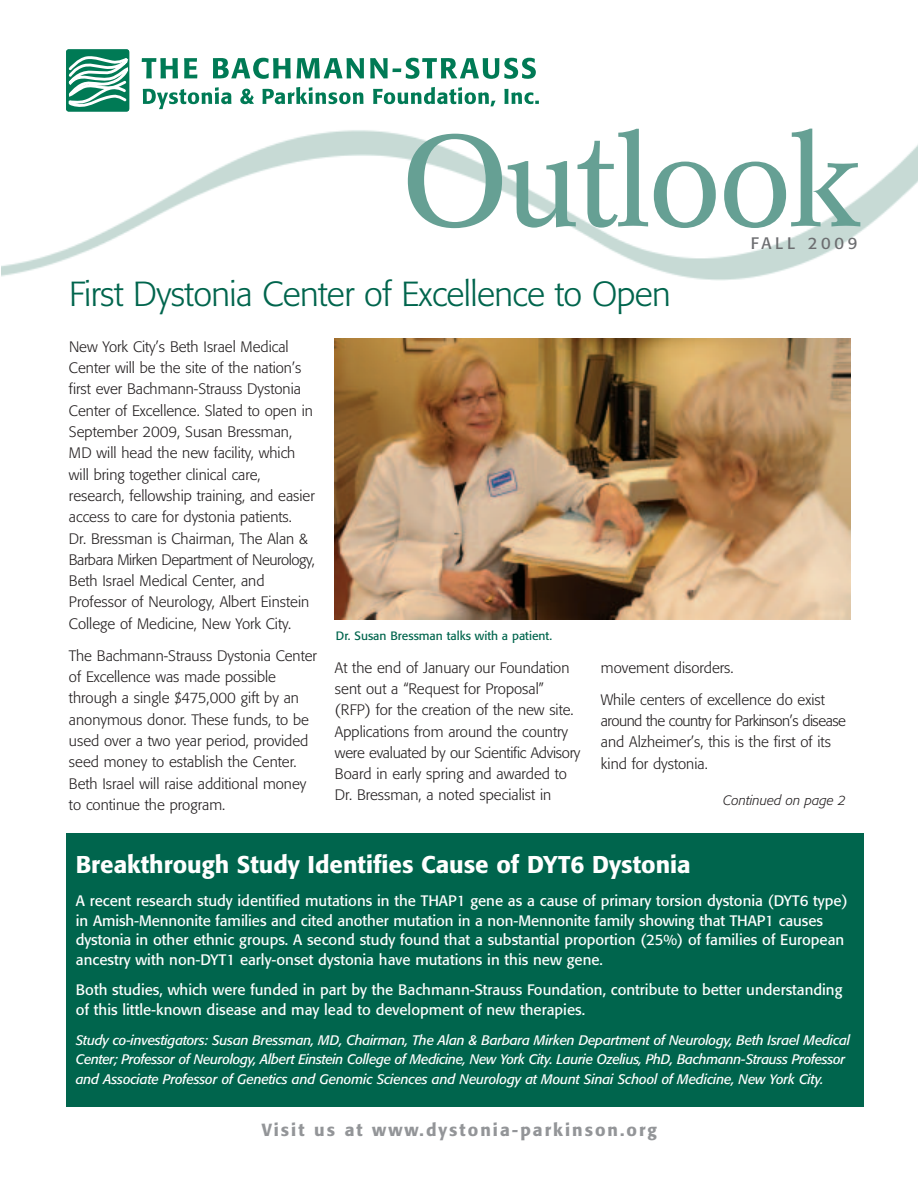
<style>
.page{position:relative;width:918px;height:1188px;background:#fff}
.page>*{position:absolute;margin:0;border:0;box-sizing:border-box;transform-origin:0 0}
.t1{font:126.75px "Concorde BE";letter-spacing:-.03em;color:#66a094}
.t2{font:300 34.5px "Formata";letter-spacing:-.015em;color:#00654d}
.t3{font:500 24px "Formata";color:#fff}
.t4{font:500 17.4px "Formata";letter-spacing:.115em;color:#939598}
.t5{font:16.5px "Formata";letter-spacing:.235em;color:#6c6d70}
.t6{font:300 15px/21.3px "Formata";color:#231f20}
.t7{font:15px/19.5px "Formata";color:#fff}
.t8{font:italic 13.65px/19.5px "Formata";letter-spacing:-.02em;color:#fff}
.t9{font:italic 300 13.5px "Formata";color:#231f20}
.t10{font:12px "Formata";color:#00654d}
</style>
<div class="page">
<div style="left:66px;top:833px;width:798px;height:274px;background:#00654d"></div>
<img style="left:1px;top:109px;width:917px;height:172px">
<div style="left:66px;top:49px;width:63px;height:63px;background:#007a55;border-radius:3px"></div>
<svg style="left:66px;top:49px;width:64px;height:60px"></svg>
<svg style="left:142px;top:58px;width:36px;height:20px"></svg>
<svg style="left:184px;top:58px;width:13px;height:20px"></svg>
<svg style="left:213px;top:58px;width:78px;height:21px"></svg>
<svg style="left:297px;top:58px;width:67px;height:20px"></svg>
<svg style="left:370px;top:58px;width:166px;height:21px"></svg>
<svg style="left:143px;top:87px;width:88px;height:22px"></svg>
<svg style="left:240px;top:89px;width:14px;height:15px"></svg>
<svg style="left:263px;top:87px;width:101px;height:17px"></svg>
<svg style="left:373px;top:87px;width:122px;height:19px"></svg>
<svg style="left:504px;top:89px;width:35px;height:15px"></svg>
<img style="left:334px;top:338px;width:516px;height:282px">
<h1 class="t1" style="left:401px;top:129px;width:463px">Outlook</h1>
<h2 class="t2" style="left:69px;top:280px;width:603px">First Dystonia Center of Excellence to Open</h2>
<p class="t5" style="left:751px;top:237px;width:108px">FALL 2009</p>
<p class="t6" style="left:69px;top:337px;width:247px">New York City’s Beth Israel Medical Center will be the site of the nation’s first ever Bachmann-Strauss Dystonia Center of Excellence. Slated to open in September 2009, Susan Bressman, MD will head the new facility, which will bring together clinical care, research, fellowship training, and easier access to care for dystonia patients.<br>Dr. Bressman is Chairman, The Alan &amp; Barbara Mirken Department of Neurology, Beth Israel Medical Center, and Professor of Neurology, Albert Einstein College of Medicine, New York City.</p>
<p class="t6" style="left:69px;top:646px;width:249px">The Bachmann-Strauss Dystonia Center of Excellence was made possible through a single $475,000 gift by an anonymous donor. These funds, to be used over a two year period, provided seed money to establish the Center.<br>Beth Israel will raise additional money to continue the program.</p>
<p class="t6" style="left:335px;top:658px;width:247px">At the end of January our Foundation sent out a “Request for Proposal” (RFP) for the creation of the new site.<br>Applications from around the country were evaluated by our Scientific Advisory Board in early spring and awarded to Dr. Bressman, a noted specialist in</p>
<p class="t6" style="left:601px;top:653px;width:225px;line-height:32.1px">movement disorders.<br>While centers of excellence do exist</p>
<p class="t10" style="left:336px;top:630px;width:218px">Dr. Susan Bressman talks with a patient.</p>
<p class="t6" style="left:601px;top:711px;width:246px">around the country for Parkinson’s disease and Alzheimer’s, this is the first of its kind for dystonia.</p>
<p class="t9" style="left:723px;top:795px;width:124px">Continued on page 2</p>
<h3 class="t3" style="left:76px;top:854px;width:616px">Breakthrough Study Identifies Cause of DYT6 Dystonia</h3>
<p class="t7" style="left:76px;top:892px;width:773px">A recent research study identified mutations in the THAP1 gene as a cause of primary torsion dystonia (DYT6 type) in Amish-Mennonite families and cited another mutation in a non-Mennonite family showing that THAP1 causes dystonia in other ethnic groups. A second study found that a substantial proportion (25%) of families of European ancestry with non-DYT1 early-onset dystonia have mutations in this new gene.</p>
<p class="t7" style="left:76px;top:981px;width:768px">Both studies, which were funded in part by the Bachmann-Strauss Foundation, contribute to better understanding of this little-known disease and may lead to development of new therapies.</p>
<p class="t8" style="left:76px;top:1031px;width:776px">Study co-investigators: Susan Bressman, MD, Chairman, The Alan &amp; Barbara Mirken Department of Neurology, Beth Israel Medical<br>Center; Professor of Neurology, Albert Einstein College of Medicine, New York City. Laurie Ozelius, PhD, Bachmann-Strauss Professor and Associate Professor of Genetics and Genomic Sciences and Neurology at Mount Sinai School of Medicine, New York City.</p>
<p class="t4" style="left:262px;top:1122px;width:397px">Visit us at www.dystonia-parkinson.org</p>
</div>
